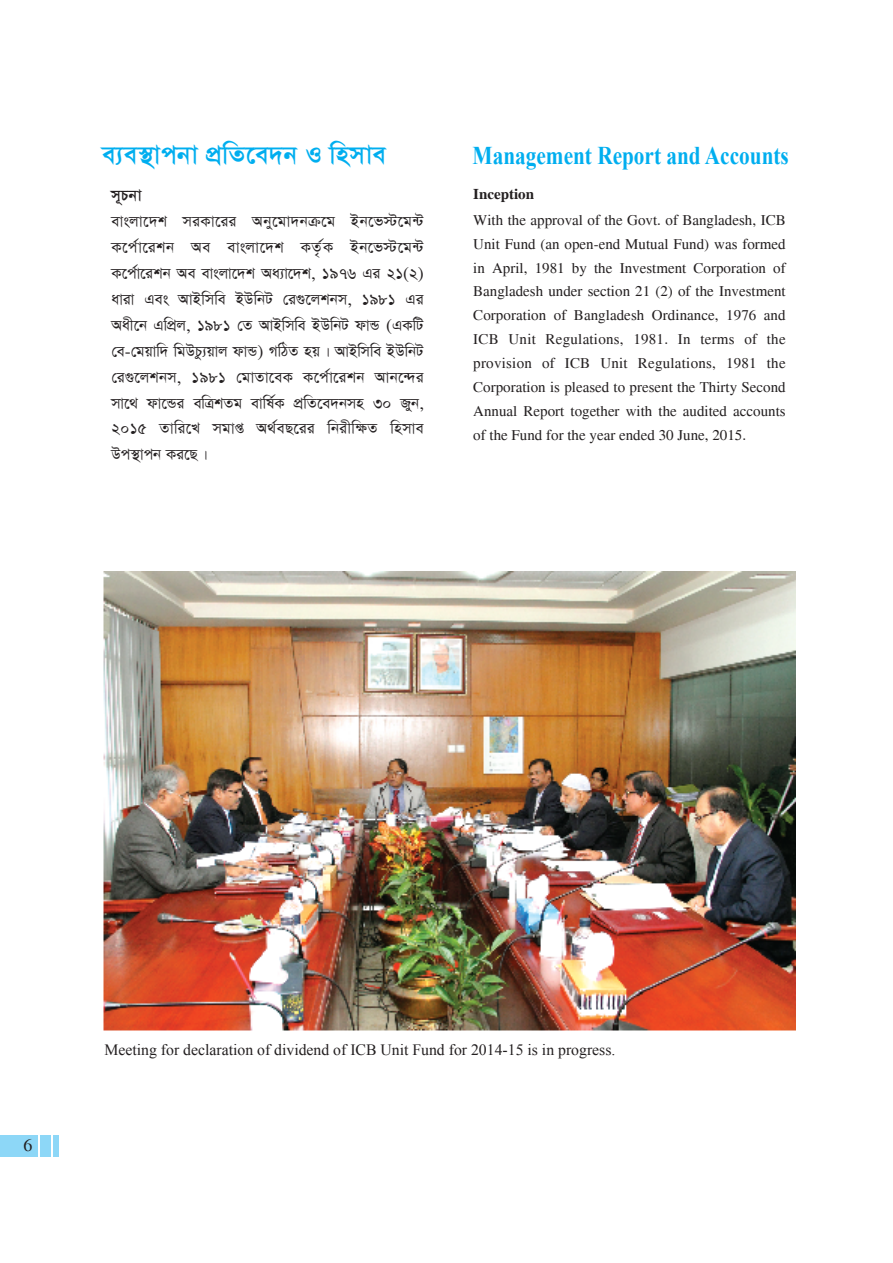
<style>
.page{position:relative;width:893px;height:1263px;background:#fff}
.page>*{position:absolute;margin:0;border:0;box-sizing:border-box;transform-origin:0 0}
.t1{font:29.25px "Sutonny MJ Bold";color:#00aeef}
.t2{font:700 25.5px "Times New Roman";color:#00aeef;scale:.83 1}
.t3{font:18px/26px "Sutonny MJ";color:#231f20}
.t4{font:18px "Times";color:#231f20}
.t5{font:15.75px "Times New Roman";color:#231f20}
.t6{font:15px/23.9px "Times";color:#231f20}
.s1{font-family:"Sutonny MJ Bold"}
.s2{font-weight:700}
</style>
<div class="page">
<img style="left:103px;top:571px;width:692px;height:460px">
<div style="left:0;top:1135px;width:38px;height:21px;background:#8dd7f7"></div>
<div style="left:40px;top:1135px;width:11px;height:21px;background:#8dd7f7"></div>
<div style="left:53px;top:1135px;width:6px;height:21px;background:#8dd7f7"></div>
<p class="t1" style="left:102px;top:138px;width:286px">E¨E¯’VCBV CÖWZ‡E`B I WNMVE</p>
<p class="t2" style="left:473px;top:138px;width:382px">Management Report and Accounts</p>
<p class="t3" style="left:111px;top:183px;width:314px"><span class="s1">M~PBV<br></span>EVSJV‡`K MIKV‡II ABY‡GV`BΜ‡G BB‡F÷‡G›U K‡C©V‡IKB AE EVSJV‡`K KZ…©K BB‡F÷‡G›U K‡C©V‡IKB AE EVSJV‡`K AA¨V‡`K, 1976 GI 21(2)<br>AVIV GES AVBWMWE BDWBU †I¸‡JKBM, 1981 GI AAX‡B GWCÖJ, 1981 †Z AVBWMWE BDWBU DVÛ (GKWU †E-†GQVW` WGDPZ¨QVJ DVÛ) MWVZ NQ| AVBWMWE BDWBU †I¸‡JKBM, 1981 †GVZV‡EK K‡C©V‡IKB AVB‡›`I MV‡_ DV‡ÛI EWÎKZG EVWL©K CÖWZ‡E`BMN 30 RYB, 2015 ZVWI‡L MGVß A_©EQ‡II WBIXWŸZ WNMVE DC¯’VCB KI‡Q|</p>
<p class="t6" style="left:473px;top:182px;width:314px;line-height:25.5px"><span class="s2">Inception<br></span>With the approval of the Govt. of Bangladesh, ICB</p>
<p class="t6" style="left:473px;top:232px;width:314px;text-align:justify">Unit Fund (an open-end Mutual Fund) was formed in April, 1981 by the Investment Corporation of Bangladesh under section 21 (2) of the Investment Corporation of Bangladesh Ordinance, 1976 and ICB Unit Regulations, 1981. In terms of the provision of ICB Unit Regulations, 1981 the Corporation is pleased to present the Thirty Second Annual Report together with the audited accounts of the Fund for the year ended 30 June, 2015.</p>
<p class="t4" style="left:24px;top:1135px;width:10px">6</p>
<p class="t5" style="left:104px;top:1039px;width:512px">Meeting for declaration of dividend of ICB Unit Fund for 2014-15 is in progress.</p>
</div>
